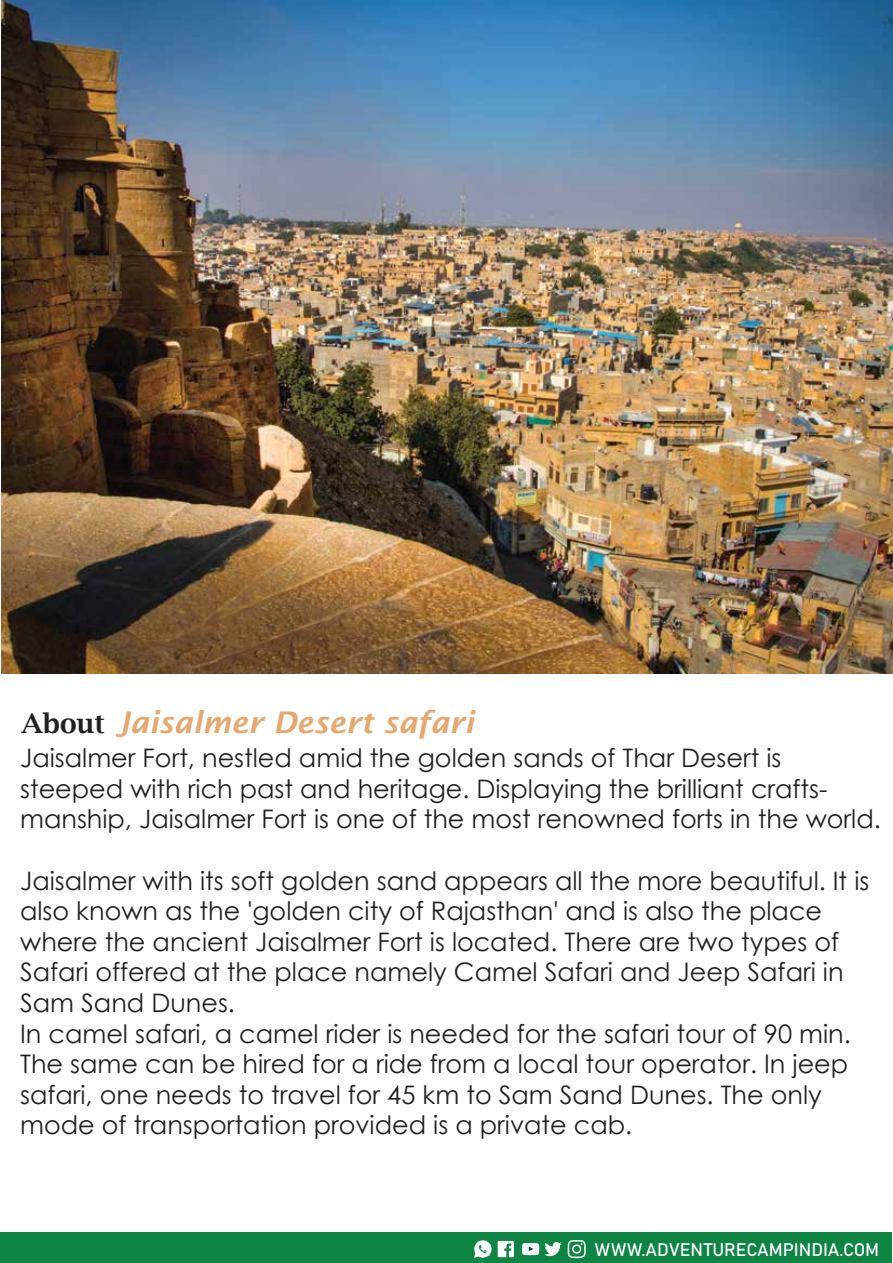
<style>
.page{position:relative;width:893px;height:1263px;background:#fff}
.page>*{position:absolute;margin:0;border:0;box-sizing:border-box;transform-origin:0 0}
.t1{font:italic 600 29.85px "Lucida Sans";color:#e4a870}
.t2{font:25.5px/30.6px "Century Gothic";color:#221f20}
.t3{font:18px "Bahnschrift";color:#fff}
.s1{font-family:"Lucida Bright";font-style:normal;font-size:26.85px;color:#221f20}
</style>
<div class="page">
<img style="left:1px;top:0;width:892px;height:673px">
<div style="left:0;top:1232px;width:891px;height:31px;background:#0d8442"></div>
<svg style="left:474px;top:1240px;width:18px;height:18px"></svg>
<svg style="left:498px;top:1241px;width:16px;height:16px"></svg>
<svg style="left:522px;top:1242px;width:40px;height:15px"></svg>
<svg style="left:568px;top:1240px;width:18px;height:18px"></svg>
<p class="t1" style="left:22px;top:706px;width:454px"><span class="s1">About</span> Jaisalmer Desert safari</p>
<p class="t2" style="left:20px;top:742px;width:862px">Jaisalmer Fort, nestled amid the golden sands of Thar Desert is steeped with rich past and heritage. Displaying the brilliant crafts&shy;manship, Jaisalmer Fort is one of the most renowned forts in the world.</p>
<p class="t2" style="left:20px;top:865px;width:851px">Jaisalmer with its soft golden sand appears all the more beautiful. It is also known as the 'golden city of Rajasthan' and is also the place where the ancient Jaisalmer Fort is located. There are two types of Safari offered at the place namely Camel Safari and Jeep Safari in Sam Sand Dunes.<br>In camel safari, a camel rider is needed for the safari tour of 90 min.<br>The same can be hired for a ride from a local tour operator. In jeep safari, one needs to travel for 45 km to Sam Sand Dunes. The only mode of transportation provided is a private cab.</p>
<p class="t3" style="left:595px;top:1235px;width:286px">WWW.ADVENTURECAMPINDIA.COM</p>
</div>
